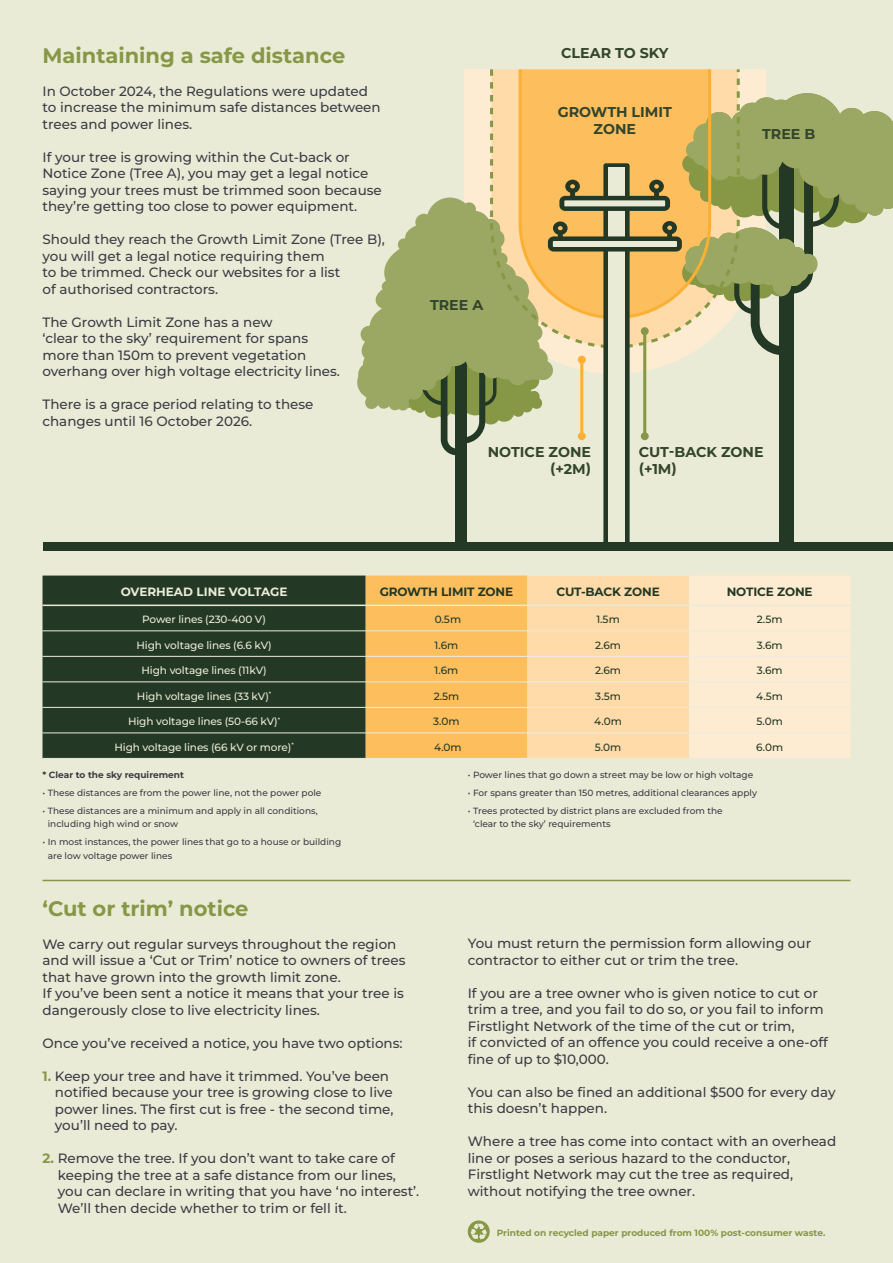
<style>
.page{position:relative;width:893px;height:1263px;background:#eaebd7}
.page>*{position:absolute;margin:0;border:0;box-sizing:border-box;transform-origin:0 0}
.t1{font:700 21px "Montserrat";color:#869845}
.t2{font:700 14.25px/17.1px "Montserrat";color:#33452b;text-align:center}
.t3{font:500 13.5px/16.5px "Montserrat";color:#3c3d43}
.t4{font:700 12px "Montserrat";letter-spacing:-.01em;color:#243925}
.t5{font:700 12px "Montserrat";color:#eaebd7}
.t6{font:500 10.5px "Montserrat";letter-spacing:-.01em;color:#eaebd7}
.t7{font:500 10.5px "Montserrat";color:#243925}
.t8{font:500 9px/13.5px "Montserrat";color:#3c3d43}
.t9{font:700 9px "Montserrat";color:#869845}
.t10{font:700 9px "Montserrat";color:#3c3d43}
.s1{font-weight:700;color:#869845}
</style>
<div class="page">
<svg style="left:488px;top:69px;width:253px;height:24px"></svg>
<svg style="left:517px;top:69px;width:196px;height:24px;background:#fcbe5f"></svg>
<svg style="left:357px;top:93px;width:536px;height:449px"></svg>
<div style="left:578px;top:356px;width:8px;height:8px;background:#fbb033;border-radius:50%"></div>
<hr style="left:580px;top:359px;width:3px;height:77px;background:#fbb033">
<div style="left:578px;top:432px;width:8px;height:8px;background:#fbb033;border-radius:50%"></div>
<div style="left:43px;top:542px;width:850px;height:8px;background:#243925"></div>
<div style="left:43px;top:575px;width:323px;height:183px;background:#243925"></div>
<svg style="left:366px;top:575px;width:484px;height:183px;background:#fdd79e"></svg>
<hr style="left:527px;top:575px;width:162px;height:1px;background:#eaebd7">
<hr style="left:43px;top:605px;width:323px;height:1px;background:#eaebd7">
<hr style="left:366px;top:605px;width:161px;height:1px;background:#eaebd7">
<hr style="left:527px;top:605px;width:162px;height:1px;background:#eaebd7">
<hr style="left:689px;top:605px;width:161px;height:1px;background:#eaebd7">
<hr style="left:43px;top:630px;width:323px;height:1px;background:#eaebd7">
<hr style="left:366px;top:630px;width:161px;height:1px;background:#eaebd7">
<hr style="left:527px;top:630px;width:162px;height:1px;background:#eaebd7">
<hr style="left:689px;top:630px;width:161px;height:1px;background:#eaebd7">
<hr style="left:43px;top:656px;width:323px;height:1px;background:#edebe0">
<hr style="left:366px;top:656px;width:161px;height:1px;background:#edebe0">
<hr style="left:527px;top:656px;width:162px;height:1px;background:#edebe0">
<hr style="left:689px;top:656px;width:161px;height:1px;background:#edebe0">
<hr style="left:43px;top:681px;width:323px;height:1px;background:#edebe0">
<hr style="left:366px;top:681px;width:161px;height:1px;background:#edebe0">
<hr style="left:527px;top:681px;width:162px;height:1px;background:#edebe0">
<hr style="left:689px;top:681px;width:161px;height:1px;background:#edebe0">
<hr style="left:43px;top:707px;width:323px;height:1px;background:#edebe0">
<hr style="left:366px;top:707px;width:161px;height:1px;background:#edebe0">
<hr style="left:527px;top:707px;width:162px;height:1px;background:#edebe0">
<hr style="left:689px;top:707px;width:161px;height:1px;background:#edebe0">
<hr style="left:43px;top:732px;width:323px;height:1px;background:#edebe0">
<hr style="left:366px;top:732px;width:161px;height:1px;background:#edebe0">
<hr style="left:527px;top:732px;width:162px;height:1px;background:#edebe0">
<hr style="left:689px;top:732px;width:161px;height:1px;background:#edebe0">
<svg style="left:468px;top:1220px;width:22px;height:23px"></svg>
<svg style="left:471px;top:1224px;width:16px;height:16px"></svg>
<hr style="left:43px;top:880px;width:807px;height:1px;background:#869845">
<p class="t1" style="left:43px;top:41px;width:304px">Maintaining a safe distance</p>
<p class="t3" style="left:43px;top:82px;width:340px">In October 2024, the Regulations were updated to increase the minimum safe distances between trees and power lines.</p>
<p class="t3" style="left:43px;top:148px;width:341px">If your tree is growing within the Cut-back or Notice Zone (Tree A), you may get a legal notice saying your trees must be trimmed soon because they’re getting too close to power equipment.</p>
<p class="t3" style="left:43px;top:231px;width:344px">Should they reach the Growth Limit Zone (Tree B), you will get a legal notice requiring them<br>to be trimmed. Check our websites for a list<br>of authorised contractors.</p>
<p class="t3" style="left:43px;top:313px;width:299px">The Growth Limit Zone has a new<br>‘clear to the sky’ requirement for spans more than 150m to prevent vegetation overhang over high voltage electricity lines.</p>
<p class="t3" style="left:43px;top:396px;width:272px">There is a grace period relating to these changes until 16 October 2026.</p>
<p class="t2" style="left:430px;top:296px;width:55px">TREE A</p>
<p class="t2" style="left:561px;top:44px;width:109px">CLEAR TO SKY</p>
<p class="t2" style="left:558px;top:103px;width:116px">GROWTH LIMIT<br>ZONE</p>
<p class="t2" style="left:762px;top:125px;width:55px">TREE B</p>
<p class="t2" style="left:488px;top:443px;width:105px;text-align:right">NOTICE ZONE (+2M)</p>
<p class="t2" style="left:639px;top:443px;width:126px;text-align:left">CUT-BACK ZONE (+1M)</p>
<p class="t5" style="left:121px;top:584px;width:168px">OVERHEAD LINE VOLTAGE</p>
<p class="t4" style="left:380px;top:584px;width:135px">GROWTH LIMIT ZONE</p>
<p class="t4" style="left:556px;top:584px;width:105px">CUT-BACK ZONE</p>
<p class="t4" style="left:727px;top:584px;width:87px">NOTICE ZONE</p>
<p class="t6" style="left:142px;top:612px;width:125px">Power lines (230-400 V)</p>
<p class="t7" style="left:435px;top:612px;width:28px">0.5m</p>
<p class="t7" style="left:596px;top:612px;width:25px">1.5m</p>
<p class="t7" style="left:757px;top:612px;width:27px">2.5m</p>
<p class="t6" style="left:136px;top:638px;width:137px">High voltage lines (6.6 kV)</p>
<p class="t7" style="left:435px;top:638px;width:25px">1.6m</p>
<p class="t7" style="left:595px;top:638px;width:27px">2.6m</p>
<p class="t7" style="left:757px;top:638px;width:27px">3.6m</p>
<p class="t6" style="left:142px;top:663px;width:127px">High voltage lines (11kV)</p>
<p class="t7" style="left:435px;top:663px;width:25px">1.6m</p>
<p class="t7" style="left:595px;top:663px;width:27px">2.6m</p>
<p class="t7" style="left:757px;top:663px;width:27px">3.6m</p>
<p class="t6" style="left:137px;top:689px;width:136px">High voltage lines (33 kV)<sup>*</sup></p>
<p class="t7" style="left:434px;top:689px;width:27px">2.5m</p>
<p class="t7" style="left:595px;top:689px;width:27px">3.5m</p>
<p class="t7" style="left:756px;top:689px;width:28px">4.5m</p>
<p class="t6" style="left:128px;top:714px;width:154px">High voltage lines (50-66 kV)<sup>*</sup></p>
<p class="t7" style="left:433px;top:714px;width:28px">3.0m</p>
<p class="t7" style="left:594px;top:714px;width:29px">4.0m</p>
<p class="t7" style="left:756px;top:714px;width:28px">5.0m</p>
<p class="t6" style="left:114px;top:740px;width:181px">High voltage lines (66 kV or more)<sup>*</sup></p>
<p class="t7" style="left:434px;top:740px;width:29px">4.0m</p>
<p class="t7" style="left:595px;top:740px;width:28px">5.0m</p>
<p class="t7" style="left:756px;top:740px;width:28px">6.0m</p>
<p class="t10" style="left:43px;top:769px;width:143px">* Clear to the sky requirement</p>
<p class="t8" style="left:43px;top:786px;width:280px">• These distances are from the power line, not the power pole</p>
<p class="t8" style="left:48px;top:804px;width:271px;text-indent:-5px">• These distances are a minimum and apply in all conditions, including high wind or snow</p>
<p class="t8" style="left:48px;top:835px;width:295px;text-indent:-5px">• In most instances, the power lines that go to a house or building are low voltage power lines</p>
<p class="t1" style="left:43px;top:894px;width:207px">‘Cut or trim’ notice</p>
<p class="t3" style="left:43px;top:935px;width:364px">We carry out regular surveys throughout the region and will issue a ‘Cut or Trim’ notice to owners of trees that have grown into the growth limit zone.<br>If you’ve been sent a notice it means that your tree is dangerously close to live electricity lines.</p>
<p class="t3" style="left:43px;top:1034px;width:362px">Once you’ve received a notice, you have two options:</p>
<p class="t3" style="left:55px;top:1067px;width:340px;text-indent:-12px"><span class="s1">1.</span> Keep your tree and have it trimmed. You’ve been notified because your tree is growing close to live power lines. The first cut is free - the second time, you’ll need to pay.</p>
<p class="t3" style="left:58px;top:1150px;width:363px;text-indent:-15px"><span class="s1">2.</span> Remove the tree. If you don’t want to take care of keeping the tree at a safe distance from our lines, you can declare in writing that you have ‘no interest’.<br>We’ll then decide whether to trim or fell it.</p>
<p class="t8" style="left:468px;top:768px;width:287px">• Power lines that go down a street may be low or high voltage</p>
<p class="t8" style="left:468px;top:786px;width:291px">• For spans greater than 150 metres, additional clearances apply</p>
<p class="t8" style="left:473px;top:804px;width:251px;text-indent:-5px">• Trees protected by district plans are excluded from the ‘clear to the sky’ requirements</p>
<p class="t3" style="left:468px;top:935px;width:345px">You must return the permission form allowing our contractor to either cut or trim the tree.</p>
<p class="t3" style="left:468px;top:984px;width:362px">If you are a tree owner who is given notice to cut or trim a tree, and you fail to do so, or you fail to inform Firstlight Network of the time of the cut or trim,<br>if convicted of an offence you could receive a one-off fine of up to $10,000.</p>
<p class="t3" style="left:468px;top:1083px;width:369px">You can also be fined an additional $500 for every day this doesn’t happen.</p>
<p class="t3" style="left:468px;top:1133px;width:370px">Where a tree has come into contact with an overhead line or poses a serious hazard to the conductor, Firstlight Network may cut the tree as required, without notifying the tree owner.</p>
<p class="t9" style="left:497px;top:1226px;width:330px">Printed on recycled paper produced from 100% post-consumer waste.</p>
</div>
